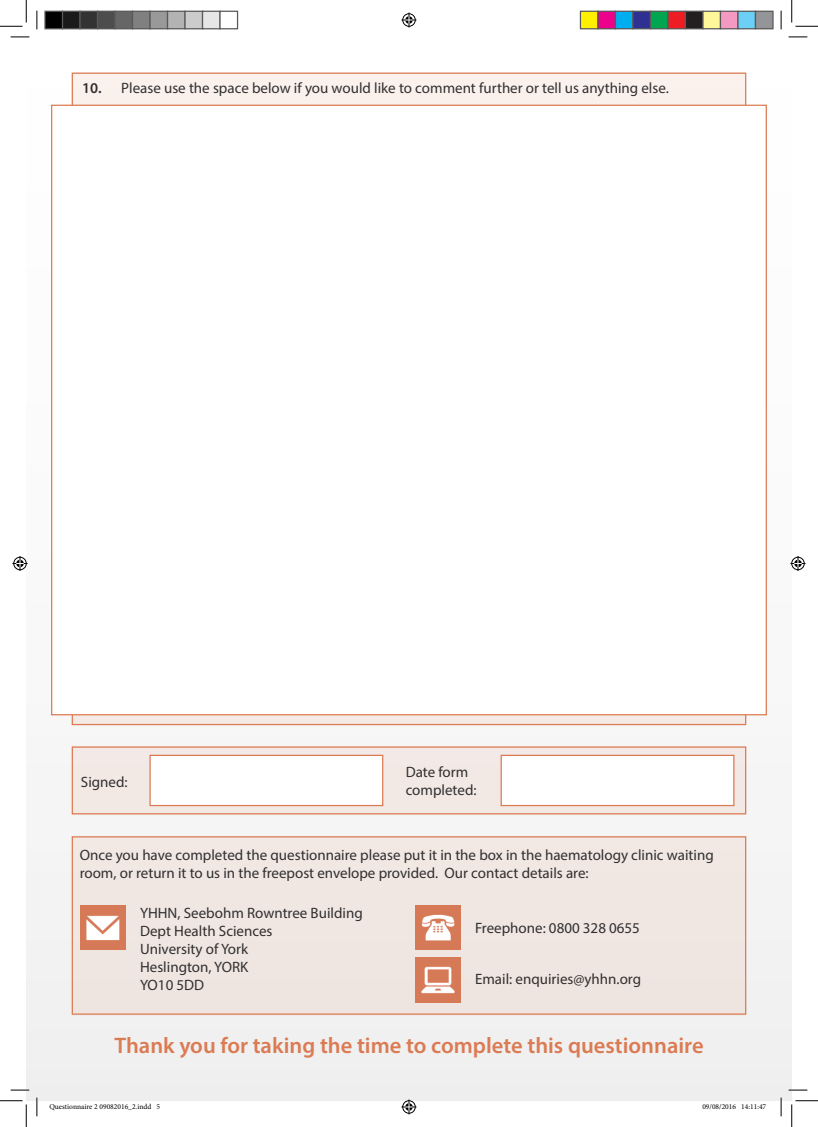
<style>
.page{position:relative;width:818px;height:1127px;background:#fff}
.page>*{position:absolute;margin:0;border:0;box-sizing:border-box;transform-origin:0 0}
.t1{font:600 22.5px "Myriad Pro";color:#db7b53}
.t2{font:15px/18px "Myriad Pro";color:#312f30}
.t3{font:600 15px "Myriad Pro";color:#312f30}
.t4{font:7.5px "Minion Pro";color:#000}
</style>
<div class="page">
<img style="left:26px;top:26px;width:766px;height:1074px">
<div style="left:72px;top:745px;width:674px;height:69px;background:#f2e9e5"></div>
<div style="left:72px;top:746px;width:674px;height:68px;border:1px solid #db7b53"></div>
<div style="left:149px;top:754px;width:234px;height:52px;background:#fff;border:1px solid #db7b53"></div>
<div style="left:501px;top:754px;width:233px;height:52px;background:#fff;border:1px solid #db7b53"></div>
<div style="left:72px;top:835px;width:674px;height:180px;background:#f0e7e3;border:1px solid #db7b53"></div>
<div style="left:72px;top:836px;width:674px;height:178px;border:1px solid #db7b53"></div>
<img style="left:416px;top:905px;width:44px;height:44px">
<img style="left:81px;top:905px;width:44px;height:44px">
<img style="left:416px;top:957px;width:44px;height:44px">
<svg style="left:72px;top:72px;width:674px;height:653px;background:#f6e7e0"></svg>
<div style="left:51px;top:105px;width:716px;height:610px;background:#fff;border:1px solid #db7b53"></div>
<svg style="left:11px;top:36px;width:18px;height:2px"></svg>
<svg style="left:788px;top:36px;width:19px;height:2px"></svg>
<svg style="left:11px;top:1088px;width:18px;height:2px"></svg>
<svg style="left:788px;top:1088px;width:19px;height:2px"></svg>
<svg style="left:36px;top:11px;width:2px;height:18px"></svg>
<svg style="left:36px;top:1097px;width:2px;height:18px"></svg>
<svg style="left:780px;top:11px;width:2px;height:18px"></svg>
<svg style="left:780px;top:1097px;width:2px;height:18px"></svg>
<svg style="left:0;top:0;width:27px;height:27px"></svg>
<svg style="left:0;top:1100px;width:27px;height:26px"></svg>
<svg style="left:791px;top:0;width:27px;height:27px"></svg>
<svg style="left:791px;top:1100px;width:27px;height:26px"></svg>
<svg style="left:401px;top:13px;width:15px;height:15px"></svg>
<svg style="left:401px;top:1099px;width:15px;height:15px"></svg>
<svg style="left:13px;top:556px;width:15px;height:15px"></svg>
<svg style="left:790px;top:556px;width:15px;height:15px"></svg>
<div style="left:45px;top:11px;width:18px;height:18px;background:#000"></div>
<div style="left:44px;top:11px;width:19px;height:18px;border:1px solid #595959"></div>
<div style="left:63px;top:11px;width:17px;height:18px;background:#1a1a1a"></div>
<div style="left:62px;top:11px;width:19px;height:18px;border:1px solid #595959"></div>
<div style="left:80px;top:11px;width:18px;height:18px;background:#333"></div>
<div style="left:79px;top:11px;width:19px;height:18px;border:1px solid #595959"></div>
<div style="left:98px;top:11px;width:17px;height:18px;background:#4d4d4d"></div>
<div style="left:97px;top:11px;width:19px;height:18px;border:1px solid #595959"></div>
<div style="left:115px;top:11px;width:18px;height:18px;background:#666"></div>
<div style="left:114px;top:11px;width:19px;height:18px;border:1px solid #595959"></div>
<div style="left:133px;top:11px;width:17px;height:18px;background:#808080"></div>
<div style="left:132px;top:11px;width:19px;height:18px;border:1px solid #595959"></div>
<div style="left:150px;top:11px;width:18px;height:18px;background:#999"></div>
<div style="left:149px;top:11px;width:19px;height:18px;border:1px solid #595959"></div>
<div style="left:168px;top:11px;width:17px;height:18px;background:#b3b3b3"></div>
<div style="left:167px;top:11px;width:19px;height:18px;border:1px solid #595959"></div>
<div style="left:185px;top:11px;width:18px;height:18px;background:#ccc"></div>
<div style="left:184px;top:11px;width:19px;height:18px;border:1px solid #595959"></div>
<div style="left:203px;top:11px;width:17px;height:18px;background:#e6e6e6"></div>
<div style="left:202px;top:11px;width:19px;height:18px;border:1px solid #595959"></div>
<div style="left:220px;top:11px;width:18px;height:18px;background:#fff"></div>
<div style="left:219px;top:11px;width:19px;height:18px;border:1px solid #595959"></div>
<div style="left:580px;top:11px;width:18px;height:18px;background:#fff101"></div>
<div style="left:580px;top:11px;width:18px;height:18px;border:1px solid #595959"></div>
<div style="left:598px;top:11px;width:17px;height:18px;background:#ed028c"></div>
<div style="left:597px;top:11px;width:19px;height:18px;border:1px solid #595959"></div>
<div style="left:615px;top:11px;width:18px;height:18px;background:#00aeef"></div>
<div style="left:615px;top:11px;width:18px;height:18px;border:1px solid #595959"></div>
<div style="left:633px;top:11px;width:17px;height:18px;background:#2e3092"></div>
<div style="left:632px;top:11px;width:19px;height:18px;border:1px solid #595959"></div>
<div style="left:650px;top:11px;width:18px;height:18px;background:#00a54f"></div>
<div style="left:650px;top:11px;width:18px;height:18px;border:1px solid #595959"></div>
<div style="left:668px;top:11px;width:17px;height:18px;background:#ee1d23"></div>
<div style="left:667px;top:11px;width:19px;height:18px;border:1px solid #595959"></div>
<div style="left:685px;top:11px;width:18px;height:18px;background:#231f20"></div>
<div style="left:685px;top:11px;width:18px;height:18px;border:1px solid #595959"></div>
<div style="left:703px;top:11px;width:17px;height:18px;background:#fff79a"></div>
<div style="left:702px;top:11px;width:19px;height:18px;border:1px solid #595959"></div>
<div style="left:720px;top:11px;width:18px;height:18px;background:#f499c2"></div>
<div style="left:720px;top:11px;width:18px;height:18px;border:1px solid #595959"></div>
<div style="left:738px;top:11px;width:17px;height:18px;background:#6bcff6"></div>
<div style="left:737px;top:11px;width:19px;height:18px;border:1px solid #595959"></div>
<div style="left:755px;top:11px;width:18px;height:18px;background:#939598"></div>
<div style="left:755px;top:11px;width:18px;height:18px;border:1px solid #595959"></div>
<p class="t3" style="left:82px;top:79px;width:21px">10.</p>
<p class="t2" style="left:121px;top:79px;width:549px">Please use the space below if you would like to comment further or tell us anything else.</p>
<p class="t2" style="left:81px;top:772px;width:48px">Signed:</p>
<p class="t2" style="left:406px;top:762px;width:64px">Date form</p>
<p class="t2" style="left:406px;top:780px;width:72px">completed:</p>
<p class="t2" style="left:80px;top:845px;width:635px">Once you have completed the questionnaire please put it in the box in the haematology clinic waiting room, or return it to us in the freepost envelope provided. Our contact details are:</p>
<p class="t2" style="left:140px;top:903px;width:224px">YHHN, Seebohm Rowntree Building</p>
<p class="t2" style="left:140px;top:921px;width:134px">Dept Health Sciences</p>
<p class="t2" style="left:140px;top:939px;width:110px">University of York</p>
<p class="t2" style="left:140px;top:957px;width:110px">Heslington, YORK</p>
<p class="t2" style="left:140px;top:975px;width:66px">YO10 5DD</p>
<p class="t2" style="left:475px;top:969px;width:168px">Email: enquiries@yhhn.org</p>
<p class="t2" style="left:475px;top:918px;width:166px">Freephone: 0800 328 0655</p>
<p class="t1" style="left:114px;top:1030px;width:591px">Thank you for taking the time to complete this questionnaire</p>
<p class="t4" style="left:49px;top:1101px;width:112px">Questionnaire 2 09082016_2.indd 5</p>
<p class="t4" style="left:702px;top:1101px;width:65px">09/08/2016 14:11:47</p>
</div>
